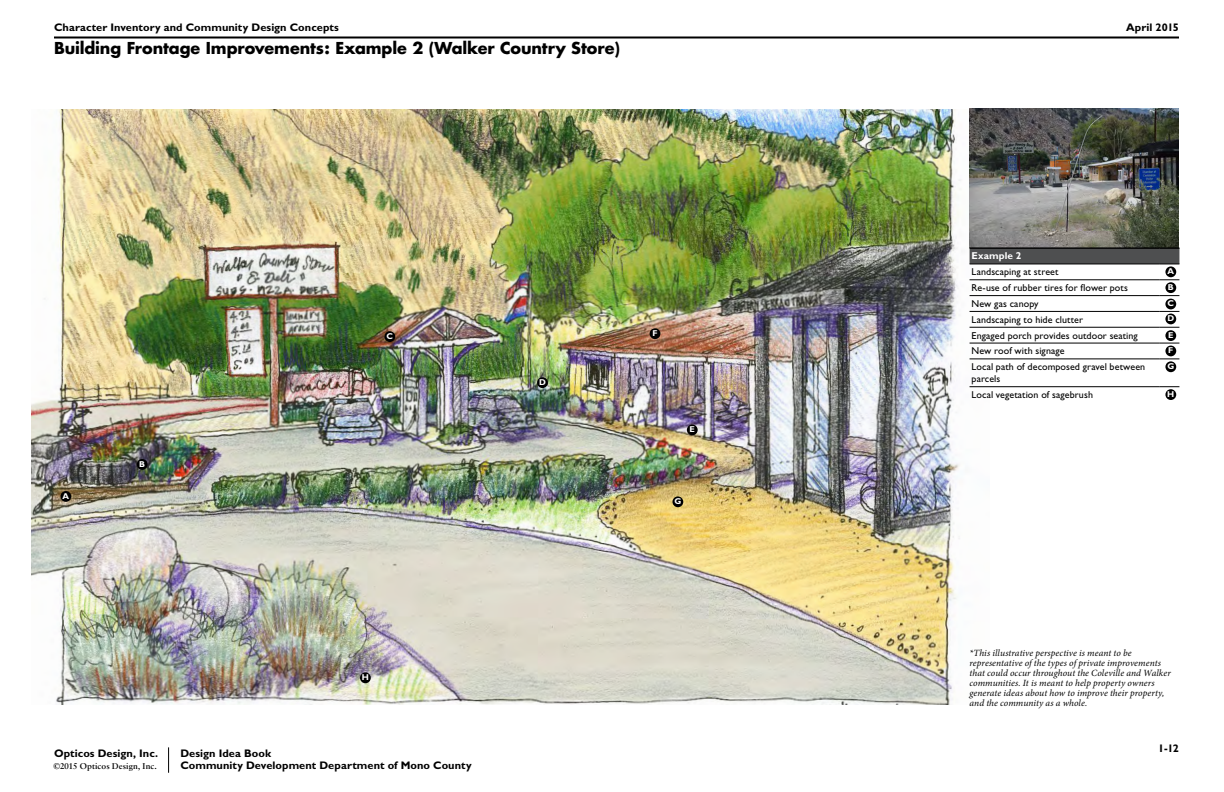
<style>
.page{position:relative;width:1224px;height:792px;background:#fff}
.page>*{position:absolute;margin:0;border:0;box-sizing:border-box;transform-origin:0 0}
.t1{font:700 16px "Futura";letter-spacing:-.005em;color:#000}
.t2{font:700 11px/12px "Gill Sans Std";letter-spacing:.005em;color:#000}
.t3{font:10px/15.8px "Gill Sans Std";letter-spacing:.01em;color:#000}
.t4{font:700 10px "Gill Sans Std";letter-spacing:.01em;color:#fff}
.t5{font:italic 9.5px/10px "Minion Pro";letter-spacing:.005em;color:#000}
.t6{font:600 9px "Sabon";letter-spacing:.01em;color:#000}
.t7{font:700 8.5px/16.1px "Gill Sans Std";color:#fff}
</style>
<div class="page">
<hr style="left:54px;top:36px;width:1125px;height:2px;background:#000">
<img style="left:32px;top:109px;width:958px;height:595px">
<div style="left:650px;top:328px;width:10px;height:11px;background:#000;border-radius:50%"></div>
<div style="left:672px;top:496px;width:11px;height:11px;background:#000;border-radius:50%"></div>
<div style="left:360px;top:672px;width:11px;height:11px;background:#000;border-radius:50%"></div>
<div style="left:60px;top:491px;width:11px;height:11px;background:#000;border-radius:50%"></div>
<div style="left:137px;top:459px;width:11px;height:11px;background:#000;border-radius:50%"></div>
<div style="left:537px;top:377px;width:11px;height:11px;background:#000;border-radius:50%"></div>
<div style="left:384px;top:331px;width:11px;height:11px;background:#000;border-radius:50%"></div>
<div style="left:687px;top:425px;width:11px;height:10px;background:#000;border-radius:50%"></div>
<img style="left:970px;top:108px;width:209px;height:139px">
<hr style="left:970px;top:327px;width:189px;height:1px;background:#000">
<svg style="left:1159px;top:327px;width:20px;height:1px"></svg>
<hr style="left:970px;top:343px;width:189px;height:1px;background:#000">
<svg style="left:1159px;top:343px;width:20px;height:1px"></svg>
<hr style="left:970px;top:280px;width:189px;height:1px;background:#000">
<svg style="left:1159px;top:280px;width:20px;height:1px"></svg>
<hr style="left:970px;top:295px;width:189px;height:1px;background:#000">
<hr style="left:970px;top:311px;width:189px;height:1px;background:#000">
<svg style="left:1159px;top:295px;width:20px;height:1px"></svg>
<svg style="left:1159px;top:311px;width:20px;height:1px"></svg>
<hr style="left:970px;top:247px;width:189px;height:2px;background:#000">
<hr style="left:1159px;top:247px;width:20px;height:2px;background:#000">
<svg style="left:970px;top:248px;width:209px;height:17px;background:#4b4b4c"></svg>
<hr style="left:970px;top:359px;width:189px;height:1px;background:#000">
<svg style="left:1159px;top:359px;width:20px;height:1px"></svg>
<hr style="left:970px;top:386px;width:189px;height:1px;background:#000">
<svg style="left:1159px;top:386px;width:20px;height:1px"></svg>
<div style="left:1165px;top:266px;width:11px;height:11px;background:#000;border-radius:50%"></div>
<div style="left:1165px;top:282px;width:11px;height:11px;background:#000;border-radius:50%"></div>
<div style="left:1165px;top:299px;width:11px;height:10px;background:#000;border-radius:50%"></div>
<div style="left:1165px;top:314px;width:11px;height:10px;background:#000;border-radius:50%"></div>
<div style="left:1165px;top:330px;width:11px;height:11px;background:#000;border-radius:50%"></div>
<div style="left:1165px;top:346px;width:11px;height:10px;background:#000;border-radius:50%"></div>
<div style="left:1165px;top:361px;width:11px;height:11px;background:#000;border-radius:50%"></div>
<div style="left:1165px;top:389px;width:11px;height:11px;background:#000;border-radius:50%"></div>
<svg style="left:168px;top:747px;width:1px;height:26px"></svg>
<p class="t2" style="left:54px;top:22px;width:286px">Character Inventory and Community Design Concepts</p>
<p class="t2" style="left:1126px;top:22px;width:54px">April 2015</p>
<h1 class="t1" style="left:54px;top:37px;width:568px">Building Frontage Improvements: Example 2 (Walker Country Store)</h1>
<p class="t7" style="left:63px;top:488px;width:8px">A</p>
<p class="t7" style="left:139px;top:456px;width:7px">B</p>
<p class="t7" style="left:387px;top:328px;width:8px">C</p>
<p class="t7" style="left:539px;top:374px;width:8px">D</p>
<p class="t7" style="left:362px;top:669px;width:9px">H</p>
<p class="t2" style="left:54px;top:747px;width:106px">Opticos Design, Inc.</p>
<p class="t6" style="left:53px;top:760px;width:105px">©2015 Opticos Design, Inc.</p>
<p class="t2" style="left:180px;top:747px;width:293px">Design Idea Book<br>Community Development Department of Mono County</p>
<p class="t7" style="left:652px;top:325px;width:7px">F</p>
<p class="t7" style="left:690px;top:421px;width:7px">E</p>
<p class="t7" style="left:674px;top:493px;width:8px">G</p>
<p class="t4" style="left:972px;top:250px;width:51px">Example 2</p>
<p class="t3" style="left:972px;top:264px;width:175px">Landscaping at street<br>Re-use of rubber tires for flower pots<br>New gas canopy<br>Landscaping to hide clutter<br>Engaged porch provides outdoor seating<br>New roof with signage<br>Local path of decomposed gravel between</p>
<p class="t3" style="left:972px;top:371px;width:123px">parcels<br>Local vegetation of sagebrush</p>
<p class="t7" style="left:1168px;top:263px;width:8px;text-align:justify">A B C</p>
<p class="t7" style="left:1167px;top:310px;width:8px;line-height:16.7px">D<br>E</p>
<p class="t7" style="left:1167px;top:343px;width:8px;line-height:15.8px">F<br>G</p>
<p class="t7" style="left:1167px;top:386px;width:9px">H</p>
<p class="t5" style="left:970px;top:648px;width:203px">*This illustrative perspective is meant to be representative of the types of private improvements that could occur throughout the Coleville and Walker communities. It is meant to help property owners generate ideas about how to improve their property, and the community as a whole.</p>
<p class="t2" style="left:1158px;top:742px;width:22px">1-12</p>
</div>
